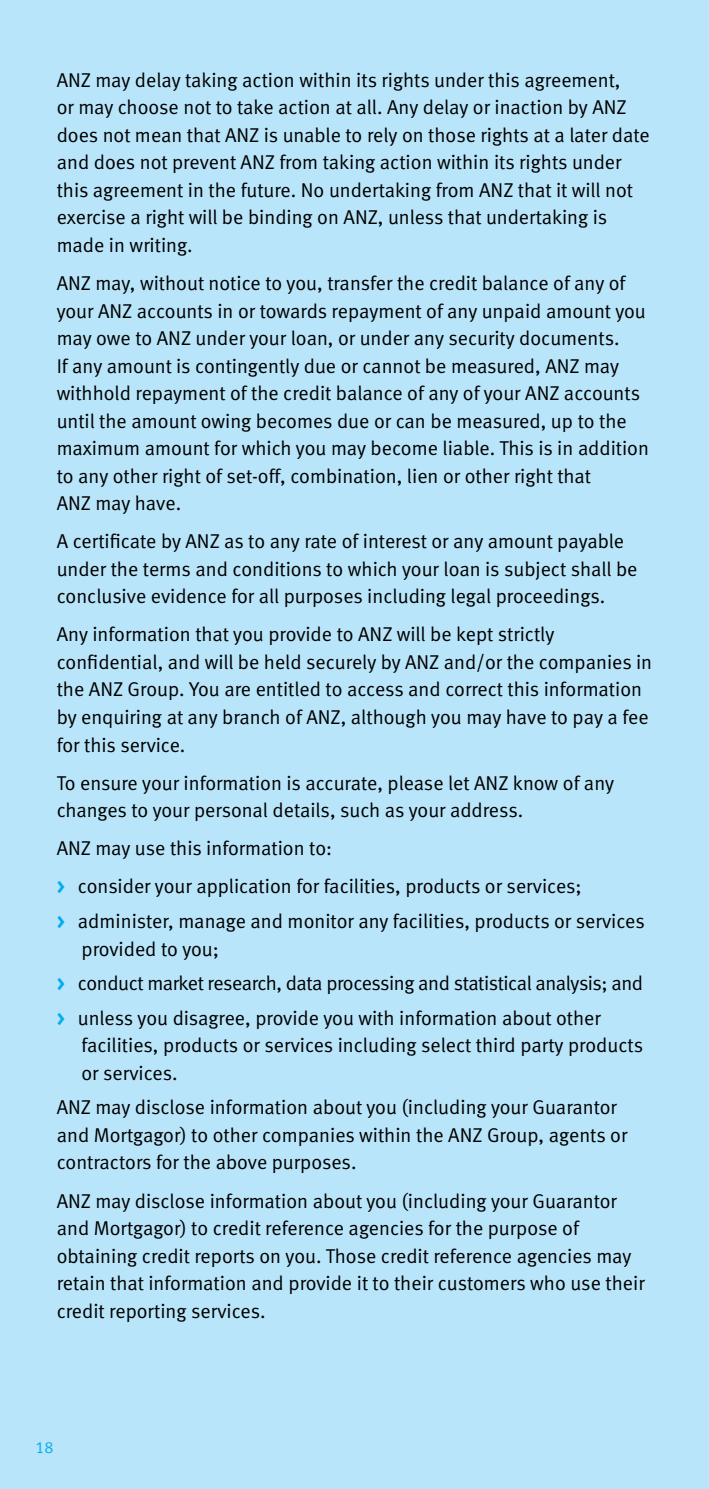
<style>
.page{position:relative;width:709px;height:1489px;background:#fff}
.page>*{position:absolute;margin:0;border:0;box-sizing:border-box;transform-origin:0 0}
.t1{font:20px/27.5px "Meta Normal LF";color:#000}
.t2{font:20px/34.5px "Meta Normal LF";letter-spacing:-.02em;color:#000}
.t3{font:16.25px "Meta Normal LF";color:#00adef}
.s1{font-family:"Meta Bold LF";color:#00adef}
</style>
<div class="page">
<div style="left:0;top:0;width:709px;height:1488px;background:#b9e5fa"></div>
<p class="t1" style="left:57px;top:66px;width:594px">ANZ may delay taking action within its rights under this agreement,<br>or may choose not to take action at all. Any delay or inaction by ANZ does not mean that ANZ is unable to rely on those rights at a later date and does not prevent ANZ from taking action within its rights under this agreement in the future. No undertaking from ANZ that it will not exercise a right will be binding on ANZ, unless that undertaking is made in writing.</p>
<p class="t1" style="left:57px;top:269px;width:594px">ANZ may, without notice to you, transfer the credit balance of any of your ANZ accounts in or towards repayment of any unpaid amount you may owe to ANZ under your loan, or under any security documents.<br>If any amount is contingently due or cannot be measured, ANZ may withhold repayment of the credit balance of any of your ANZ accounts until the amount owing becomes due or can be measured, up to the maximum amount for which you may become liable. This is in addition to any other right of set-off, combination, lien or other right that<br>ANZ may have.</p>
<p class="t1" style="left:57px;top:527px;width:582px">A certificate by ANZ as to any rate of interest or any amount payable under the terms and conditions to which your loan is subject shall be conclusive evidence for all purposes including legal proceedings.</p>
<p class="t1" style="left:57px;top:620px;width:597px">Any information that you provide to ANZ will be kept strictly confidential, and will be held securely by ANZ and/or the companies in the ANZ Group. You are entitled to access and correct this information by enquiring at any branch of ANZ, although you may have to pay a fee for this service.</p>
<p class="t1" style="left:57px;top:768px;width:559px">To ensure your information is accurate, please let ANZ know of any changes to your personal details, such as your address.</p>
<p class="t1" style="left:57px;top:829px;width:526px;line-height:38.2px">ANZ may use this information to:<br><span class="s1">&gt;</span> consider your application for facilities, products or services;</p>
<p class="t1" style="left:81px;top:907px;width:564px;text-indent:-25px"><span class="s1">&gt;</span> administer, manage and monitor any facilities, products or services provided to you;</p>
<p class="t2" style="left:57px;top:965px;width:588px"><span class="s1">&gt;</span> conduct market research, data processing and statistical analysis; and <span class="s1">&gt;</span> unless you disagree, provide you with information about other</p>
<p class="t1" style="left:81px;top:1031px;width:563px">facilities, products or services including select third party products or services.</p>
<p class="t1" style="left:57px;top:1093px;width:572px">ANZ may disclose information about you (including your Guarantor and Mortgagor) to other companies within the ANZ Group, agents or contractors for the above purposes.</p>
<p class="t1" style="left:57px;top:1186px;width:589px">ANZ may disclose information about you (including your Guarantor and Mortgagor) to credit reference agencies for the purpose of obtaining credit reports on you. Those credit reference agencies may retain that information and provide it to their customers who use their credit reporting services.</p>
<p class="t3" style="left:35px;top:1437px;width:20px">18</p>
</div>
